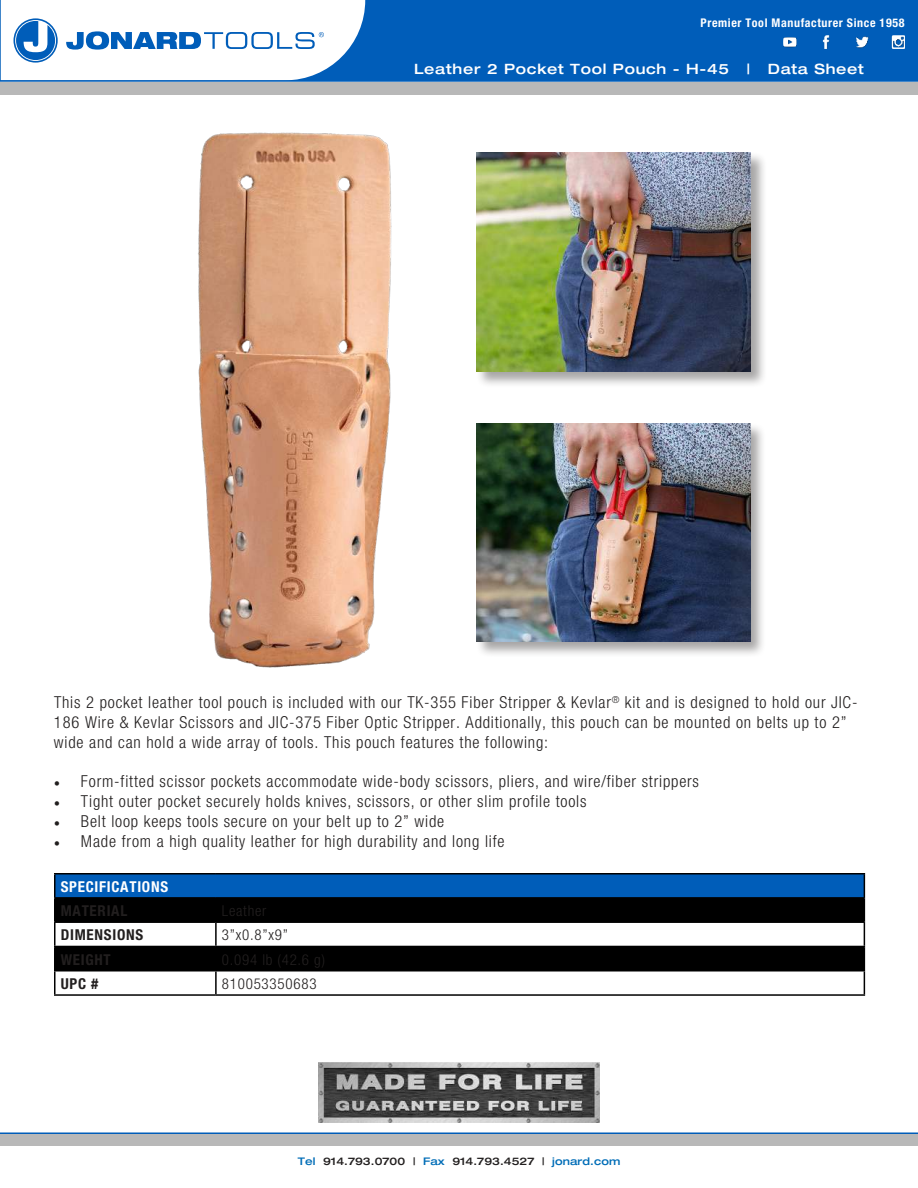
<style>
.page{position:relative;width:918px;height:1188px;background:#fff}
.page>*{position:absolute;margin:0;border:0;box-sizing:border-box;transform-origin:0 0}
.t1{font:300 condensed 16.5px/19.8px "Helvetica Neue";letter-spacing:.05em;color:#221f1f}
.t2{font:300 condensed 15px "Helvetica Neue";letter-spacing:.05em;color:#221f1f}
.t3{font:700 condensed 15px "Helvetica Neue";letter-spacing:.05em;color:#221f1f}
.t4{font:700 condensed 15px "Helvetica Neue";letter-spacing:.05em;color:#fff}
.t5{font:500 expanded 14.25px "Helvetica Neue";letter-spacing:.05em;color:#fff}
.t6{font:700 condensed 12px "Helvetica Neue";letter-spacing:.05em;color:#fff}
.t7{font:500 expanded 10.5px "Helvetica Neue";letter-spacing:.01em;color:#221f1f}
.s1{font-family:"Minion Pro";font-weight:400;font-stretch:normal}
.s2{color:#006db7}
</style>
<div class="page">
<div style="left:1px;top:0;width:917px;height:81px;background:#005db9"></div>
<div style="left:0;top:82px;width:918px;height:12px;background:#b8b8b8"></div>
<div style="left:0;top:1134px;width:918px;height:12px;background:#b8b8b8"></div>
<img style="left:319px;top:1062px;width:280px;height:60px">
<hr style="left:0;top:1132px;width:918px;height:2px;background:#005db9">
<svg style="left:1px;top:0;width:364px;height:80px;background:#d9e7f4"></svg>
<hr style="left:0;top:80px;width:918px;height:2px;background:#005db9">
<img style="left:783px;top:35px;width:121px;height:14px">
<div style="left:55px;top:874px;width:809px;height:24px;background:#005db9"></div>
<svg style="left:56px;top:899px;width:808px;height:71px;fill:#000"></svg>
<hr style="left:54px;top:873px;width:162px;height:1px;background:#000">
<hr style="left:54px;top:874px;width:2px;height:23px;background:#000">
<hr style="left:216px;top:873px;width:649px;height:1px;background:#000">
<hr style="left:54px;top:897px;width:162px;height:2px;background:#000">
<hr style="left:216px;top:897px;width:649px;height:2px;background:#000">
<hr style="left:54px;top:899px;width:2px;height:22px;background:#000">
<hr style="left:215px;top:899px;width:2px;height:22px;background:#000">
<hr style="left:54px;top:921px;width:162px;height:2px;background:#000">
<hr style="left:54px;top:923px;width:2px;height:23px;background:#000">
<hr style="left:216px;top:921px;width:649px;height:2px;background:#000">
<hr style="left:215px;top:923px;width:2px;height:23px;background:#000">
<hr style="left:54px;top:946px;width:162px;height:1px;background:#000">
<hr style="left:54px;top:947px;width:2px;height:23px;background:#000">
<hr style="left:216px;top:946px;width:649px;height:1px;background:#000">
<hr style="left:215px;top:947px;width:2px;height:23px;background:#000">
<hr style="left:54px;top:970px;width:162px;height:2px;background:#000">
<hr style="left:54px;top:972px;width:2px;height:22px;background:#000">
<hr style="left:216px;top:970px;width:649px;height:2px;background:#000">
<hr style="left:215px;top:972px;width:2px;height:22px;background:#000">
<svg style="left:864px;top:874px;width:1px;height:120px"></svg>
<hr style="left:54px;top:994px;width:162px;height:2px;background:#000">
<hr style="left:216px;top:994px;width:649px;height:2px;background:#000">
<img style="left:198px;top:132px;width:193px;height:536px">
<div style="left:476px;top:423px;width:291px;height:235px;background:#221f1f;opacity:.4"></div>
<img style="left:476px;top:423px;width:274px;height:219px">
<div style="left:476px;top:152px;width:291px;height:236px;background:#221f1f;opacity:.4"></div>
<img style="left:476px;top:153px;width:274px;height:218px">
<p class="t6" style="left:701px;top:16px;width:205px">Premier Tool Manufacturer Since 1958</p>
<p class="t5" style="left:414px;top:63px;width:316px">Leather 2 Pocket Tool Pouch - H-45</p>
<p class="t5" style="left:747px;top:63px;width:5px">|</p>
<p class="t5" style="left:768px;top:63px;width:98px">Data Sheet</p>
<p class="t1" style="left:54px;top:694px;width:805px">This 2 pocket leather tool pouch is included with our TK-355 Fiber Stripper &amp; Kevlar<sup>®</sup> kit and is designed to hold our JIC-<br>186 Wire &amp; Kevlar Scissors and JIC-375 Fiber Optic Stripper. Additionally, this pouch can be mounted on belts up to 2” wide and can hold a wide array of tools. This pouch features the following:</p>
<p class="t1" style="left:54px;top:773px;width:647px"><span class="s1">•</span> Form-fitted scissor pockets accommodate wide-body scissors, pliers, and wire/fiber strippers</p>
<p class="t1" style="left:54px;top:793px;width:534px"><span class="s1">•</span> Tight outer pocket securely holds knives, scissors, or other slim profile tools</p>
<p class="t1" style="left:54px;top:813px;width:392px"><span class="s1">•</span> Belt loop keeps tools secure on your belt up to 2” wide</p>
<p class="t1" style="left:54px;top:832px;width:452px"><span class="s1">•</span> Made from a high quality leather for high durability and long life</p>
<p class="t4" style="left:61px;top:878px;width:109px">SPECIFICATIONS</p>
<p class="t3" style="left:61px;top:902px;width:68px">MATERIAL</p>
<p class="t2" style="left:222px;top:905px;width:46px">Leather</p>
<p class="t3" style="left:61px;top:926px;width:84px">DIMENSIONS</p>
<p class="t2" style="left:222px;top:930px;width:68px">3”x0.8”x9”</p>
<p class="t3" style="left:61px;top:951px;width:52px">WEIGHT</p>
<p class="t2" style="left:222px;top:954px;width:105px">0.094 lb (42.6 g)</p>
<p class="t3" style="left:61px;top:975px;width:39px">UPC #</p>
<p class="t2" style="left:222px;top:978px;width:96px">810053350683</p>
<p class="t7" style="left:298px;top:1158px;width:324px"><span class="s2">Tel</span> 914.793.0700 | <span class="s2">Fax</span> 914.793.4527 | <span class="s2">jonard.com</span></p>
</div>
